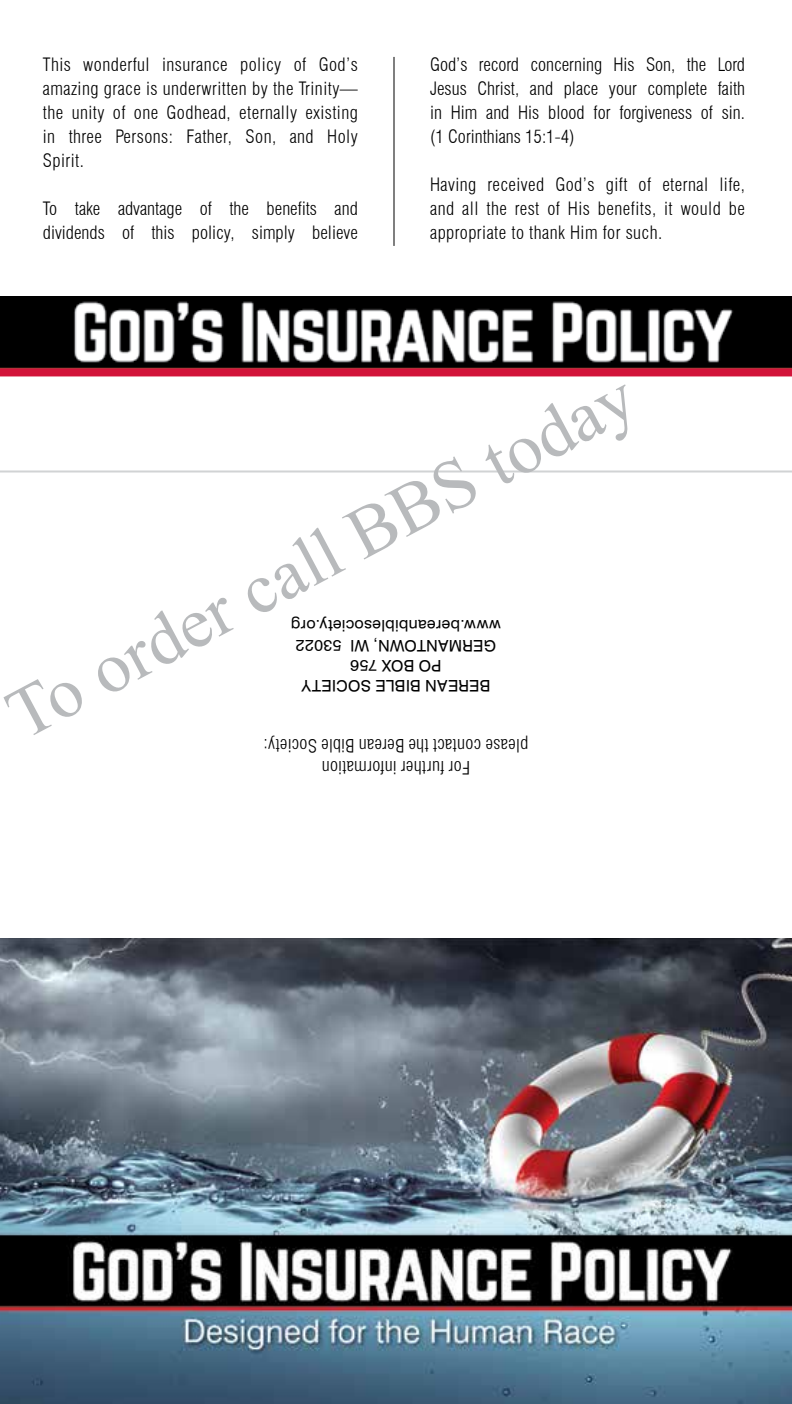
<style>
.page{position:relative;width:792px;height:1404px;background:#fff}
.page>*{position:absolute;margin:0;border:0;box-sizing:border-box;transform-origin:0 0}
.t1{font:72px "Times New Roman";color:#b8babc}
.t2{font:300 condensed 18px/24px "Swiss 721 BT";letter-spacing:.01em;color:#000;text-align:justify}
.t3{font:16px/20px "Swiss 721 BT";letter-spacing:.02em;color:#000;text-align:center}
</style>
<div class="page">
<hr style="left:0;top:471px;width:792px;height:2px;background:#d1d3d4">
<img style="left:0;top:938px;width:792px;height:466px">
<img style="left:0;top:296px;width:792px;height:72px">
<div style="left:0;top:368px;width:792px;height:8px;background:#d2143a"></div>
<hr style="left:394px;top:57px;width:1px;height:189px;background:#000">
<p class="t2" style="left:43px;top:52px;width:317px">This wonderful insurance policy of God’s amazing grace is underwritten by the Trinity— the unity of one Godhead, eternally existing in three Persons: Father, Son, and Holy Spirit.</p>
<p class="t2" style="left:43px;top:196px;width:317px">To take advantage of the benefits and dividends of this policy, simply believe</p>
<p class="t2" style="left:430px;top:52px;width:317px">God’s record concerning His Son, the Lord Jesus Christ, and place your complete faith in Him and His blood for forgiveness of sin. (1 Corinthians 15:1-4)</p>
<p class="t2" style="left:430px;top:172px;width:316px">Having received God’s gift of eternal life, and all the rest of His benefits, it would be appropriate to thank Him for such.</p>
<h1 class="t1" style="left:-12px;top:675px;width:700px;rotate:-28deg">To order call BBS today</h1>
<p class="t3" style="left:501px;top:696px;width:211px;rotate:-180deg">BEREAN BIBLE SOCIETY<br>PO BOX 756<br>GERMANTOWN, WI 53022 www.bereanbiblesociety.org</p>
<p class="t2" style="left:528px;top:779px;width:266px;line-height:22px;text-align:center;rotate:-180deg">For further information<br>please contact the Berean Bible Society:</p>
</div>
